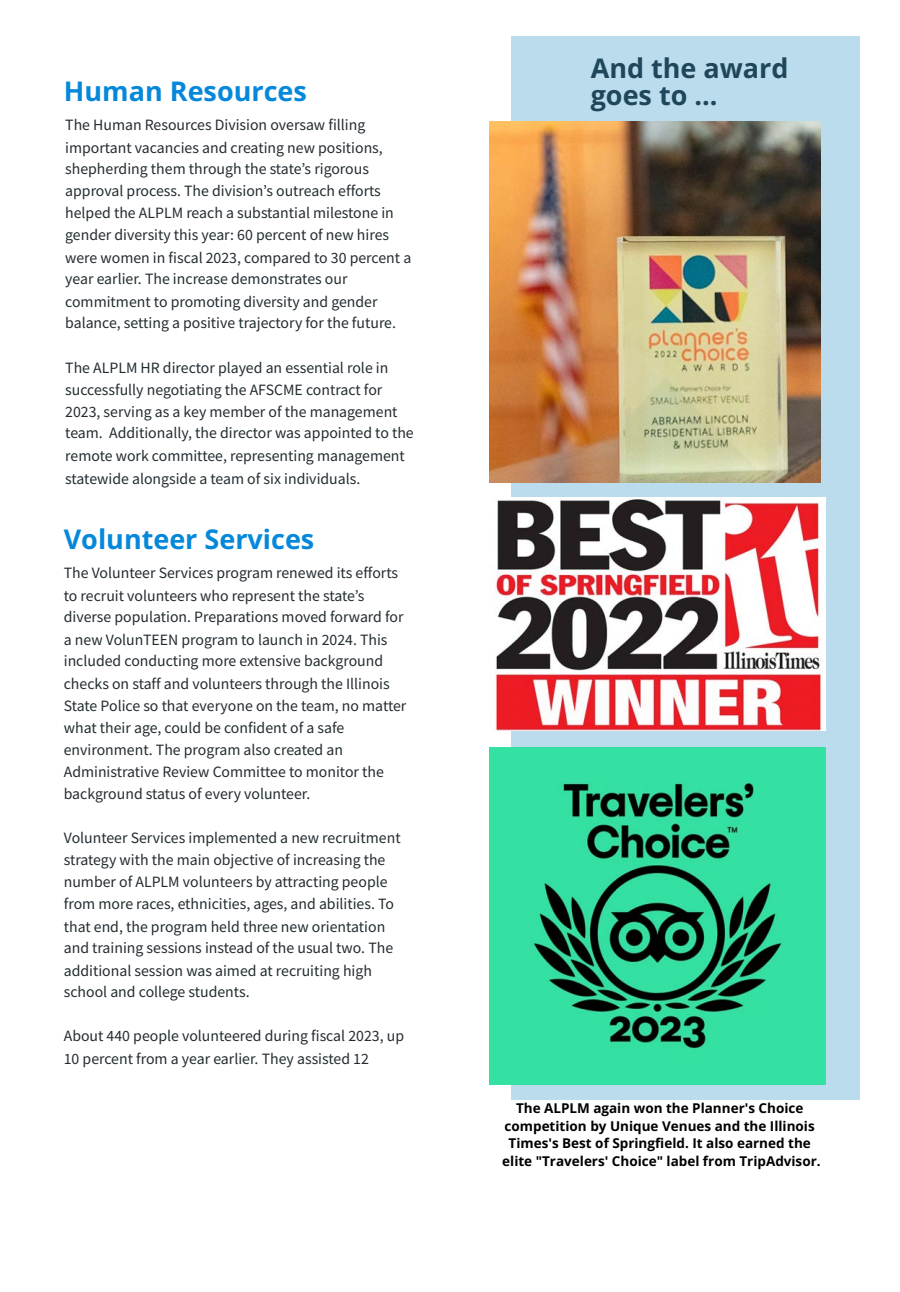
<style>
.page{position:relative;width:900px;height:1292px;background:#fff}
.page>*{position:absolute;margin:0;border:0;box-sizing:border-box;transform-origin:0 0}
.t1{font:700 27px "Open Sans";color:#0588da}
.t2{font:700 27px "Open Sans";color:#222c31}
.t3{font:15.75px/22px "Source Sans Pro";color:#222c31}
.t4{font:700 13.5px/17.4px "Open Sans";color:#000;text-align:center}
</style>
<div class="page">
<div style="left:511px;top:36px;width:349px;height:1063px;background:#bbdcec"></div>
<img style="left:490px;top:121px;width:330px;height:361px">
<img style="left:495px;top:497px;width:331px;height:233px">
<img style="left:490px;top:747px;width:336px;height:337px">
<p class="t1" style="left:64px;top:72px;width:245px">Human Resources</p>
<p class="t3" style="left:65px;top:113px;width:348px">The Human Resources Division oversaw filling important vacancies and creating new positions, shepherding them through the state’s rigorous approval process. The division’s outreach efforts helped the ALPLM reach a substantial milestone in gender diversity this year: 60 percent of new hires were women in fiscal 2023, compared to 30 percent a</p>
<p class="t3" style="left:65px;top:267px;width:314px;line-height:22.5px">year earlier. The increase demonstrates our commitment to promoting diversity and gender</p>
<p class="t3" style="left:65px;top:311px;width:332px">balance, setting a positive trajectory for the future.</p>
<p class="t3" style="left:65px;top:356px;width:325px">The ALPLM HR director played an essential role in</p>
<p class="t3" style="left:65px;top:378px;width:319px">successfully negotiating the AFSCME contract for</p>
<p class="t3" style="left:65px;top:400px;width:334px">2023, serving as a key member of the management</p>
<p class="t3" style="left:65px;top:422px;width:350px">team. Additionally, the director was appointed to the</p>
<p class="t3" style="left:65px;top:444px;width:341px">remote work committee, representing management</p>
<p class="t3" style="left:65px;top:467px;width:297px">statewide alongside a team of six individuals.</p>
<h1 class="t1" style="left:64px;top:520px;width:252px">Volunteer Services</h1>
<p class="t3" style="left:64px;top:562px;width:344px">The Volunteer Services program renewed its efforts to recruit volunteers who represent the state’s diverse population. Preparations moved forward for a new VolunTEEN program to launch in 2024. This included conducting more extensive background checks on staff and volunteers through the Illinois State Police so that everyone on the team, no matter what their age, could be confident of a safe environment. The program also created an Administrative Review Committee to monitor the background status of every volunteer.</p>
<p class="t3" style="left:64px;top:826px;width:338px">Volunteer Services implemented a new recruitment strategy with the main objective of increasing the number of ALPLM volunteers by attracting people from more races, ethnicities, ages, and abilities. To that end, the program held three new orientation and training sessions instead of the usual two. The additional session was aimed at recruiting high school and college students.</p>
<p class="t3" style="left:64px;top:1024px;width:342px;line-height:22.5px">About 440 people volunteered during fiscal 2023, up<br>10 percent from a year earlier. They assisted 12</p>
<p class="t2" style="left:591px;top:50px;width:199px">And the award</p>
<p class="t2" style="left:591px;top:77px;width:128px">goes to ...</p>
<p class="t4" style="left:516px;top:1099px;width:289px">The ALPLM again won the Planner's Choice</p>
<p class="t4" style="left:502px;top:1117px;width:320px">competition by Unique Venues and the Illinois<br>Times's Best of Springfield. It also earned the elite "Travelers' Choice" label from TripAdvisor.</p>
</div>
